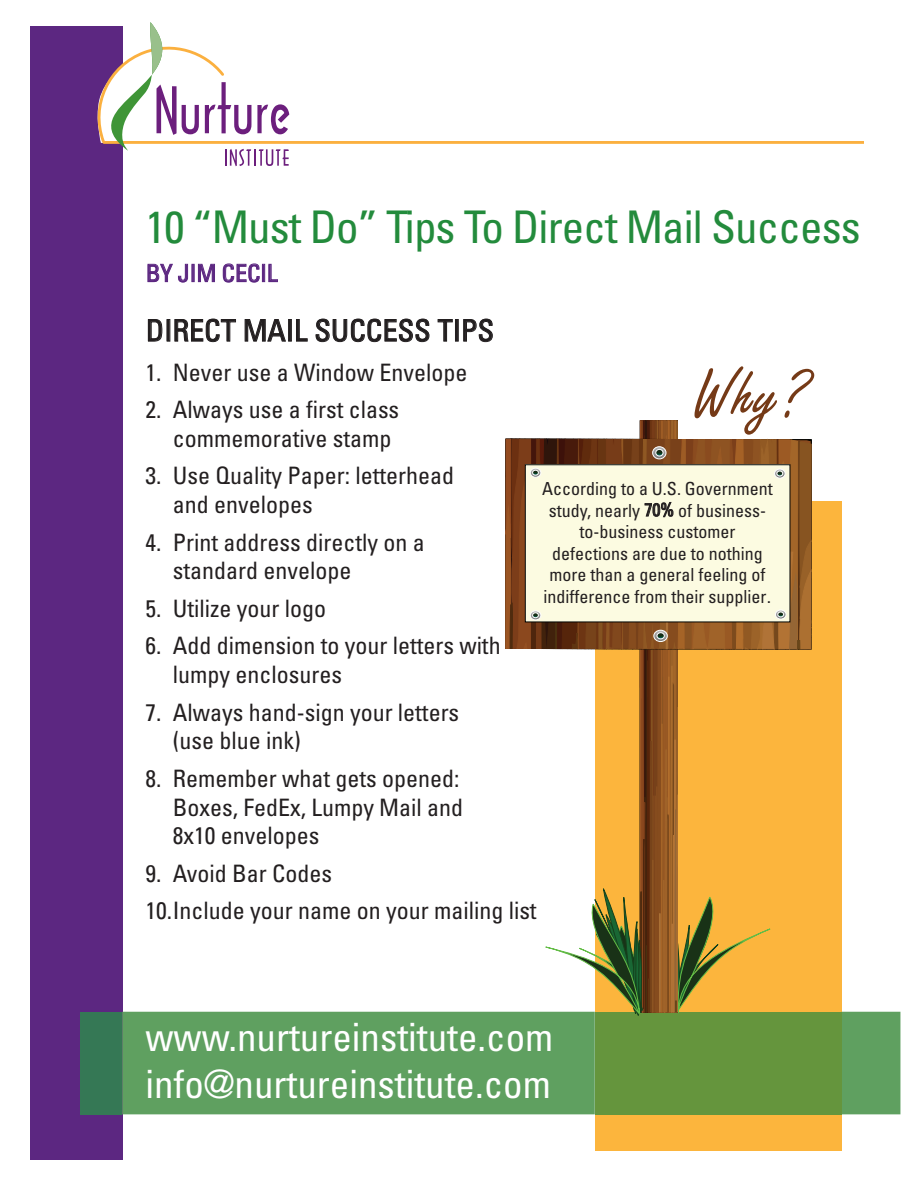
<style>
.page{position:relative;width:918px;height:1188px;background:#fff}
.page>*{position:absolute;margin:0;border:0;box-sizing:border-box;transform-origin:0 0}
.t1{font:72px "Freestyle Script";color:#753a17}
.t2{font:condensed 45px "Univers";letter-spacing:-.02em;color:#238b3c}
.t3{font:condensed 39px/46.8px "Univers";color:#fff}
.t4{font:condensed 30px "Univers";letter-spacing:-.005em;color:#231f20}
.t5{font:condensed 24px/28.8px "Univers";color:#231f20}
.t6{font:condensed 24px "Univers";color:#5c2781}
.t7{font:condensed 18px/21.6px "Univers";color:#231f20;text-align:center}
.s1{font-family:"Arial";font-stretch:normal}
</style>
<div class="page">
<div style="left:595px;top:501px;width:247px;height:650px;background:#fcb53d"></div>
<div style="left:30px;top:26px;width:92px;height:1134px;background:#5c2781"></div>
<div style="left:122px;top:1012px;width:778px;height:102px;background:#5fa060"></div>
<div style="left:595px;top:1012px;width:247px;height:102px;background:#65953d"></div>
<div style="left:81px;top:1012px;width:41px;height:102px;background:#357855"></div>
<svg style="left:97px;top:22px;width:767px;height:144px"></svg>
<svg style="left:505px;top:421px;width:306px;height:595px"></svg>
<h2 class="t2" style="left:145px;top:211px;width:717px">10 “Must Do” Tips To Direct Mail Success</h2>
<p class="t6" style="left:146px;top:264px;width:133px">BY JIM CECIL</p>
<p class="t4" style="left:146px;top:320px;width:350px">DIRECT MAIL SUCCESS TIPS</p>
<p class="t5" style="left:145px;top:360px;width:324px">1. Never use a Window Envelope</p>
<p class="t5" style="left:173px;top:397px;width:228px;text-indent:-27px">2. Always use a first class commemorative stamp</p>
<p class="t5" style="left:173px;top:464px;width:283px;text-indent:-27px">3. Use Quality Paper: letterhead and envelopes</p>
<p class="t5" style="left:173px;top:530px;width:253px;text-indent:-27px">4. Print address directly on a standard envelope</p>
<p class="t5" style="left:145px;top:596px;width:182px">5. Utilize your logo</p>
<p class="t5" style="left:173px;top:633px;width:329px;text-indent:-27px">6. Add dimension to your letters with lumpy enclosures</p>
<p class="t5" style="left:173px;top:700px;width:288px;text-indent:-27px">7. Always hand-sign your letters (use blue ink)</p>
<p class="t5" style="left:173px;top:766px;width:292px;text-indent:-27px">8. Remember what gets opened:<br>Boxes, FedEx, Lumpy Mail and<br>8x10 envelopes</p>
<p class="t5" style="left:145px;top:857px;width:393px;line-height:37.5px">9. Avoid Bar Codes<br>10.Include your name on your mailing list</p>
<h1 class="t1" style="left:693px;top:349px;width:115px">Why?</h1>
<p class="t7" style="left:542px;top:479px;width:232px">According to a U.S. Government study, nearly 70% of business&shy;to-business customer defections are due to nothing more than a general feeling of indifference from their supplier<span class="s1">.</span></p>
<h3 class="t3" style="left:145px;top:1017px;width:409px">www.nurtureinstitute.com info@nurtureinstitute.com</h3>
</div>
